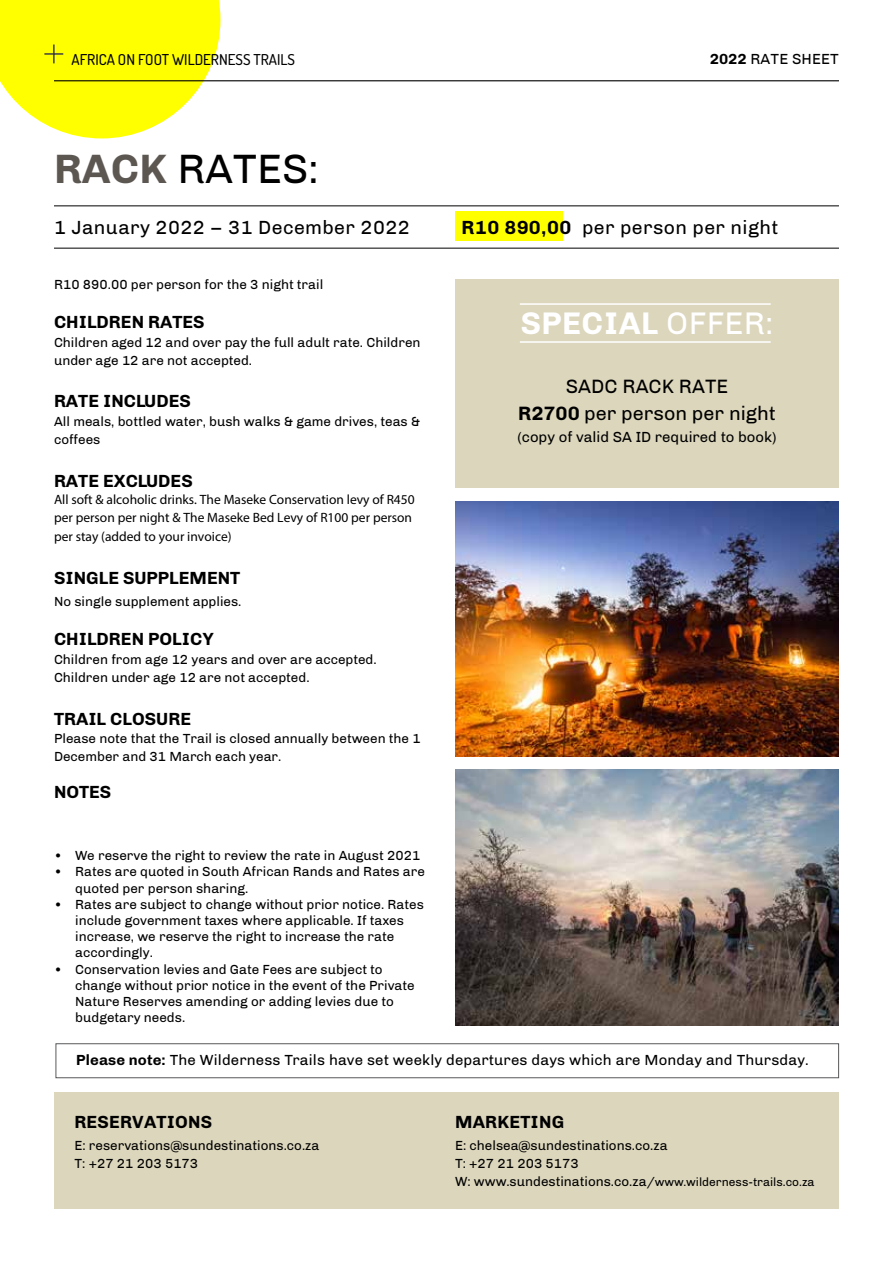
<style>
.page{position:relative;width:893px;height:1263px;background:#fff}
.page>*{position:absolute;margin:0;border:0;box-sizing:border-box;transform-origin:0 0}
.t1{font:42px "Chivo";color:#000}
.t2{font:700 32.1px "Chivo";letter-spacing:.01em;color:#fff}
.t3{font:19.8px/27px "Chivo";color:#000;text-align:center}
.t4{font:19.5px "Chivo";letter-spacing:.02em;color:#000}
.t5{font:700 18px "Chivo";color:#000}
.t6{font:15px "Chivo";letter-spacing:.01em;color:#000}
.t7{font:15px "Dosis";color:#000}
.t8{font:13.5px/18px "Chivo";color:#000}
.t9{font:13.5px/18.1px "Myriad Pro";color:#000}
.s1{font-weight:700}
.s2{font-weight:700;color:#5d5752}
.s3{font-weight:400}
.s4{font-size:12px}
</style>
<div class="page">
<div style="left:455px;top:212px;width:108px;height:29px;background:#ff0"></div>
<div style="left:455px;top:279px;width:384px;height:209px;background:#dbd6bc"></div>
<svg style="left:0;top:0;width:220px;height:138px;background:#fefe26"></svg>
<hr style="left:54px;top:80px;width:785px;height:1px;background:#000">
<hr style="left:54px;top:205px;width:785px;height:1px;background:#000">
<hr style="left:54px;top:248px;width:785px;height:1px;background:#000">
<img style="left:455px;top:502px;width:384px;height:255px">
<img style="left:455px;top:770px;width:384px;height:255px">
<hr style="left:520px;top:303px;width:251px;height:2px;background:#fff">
<hr style="left:520px;top:341px;width:251px;height:2px;background:#fff">
<div style="left:56px;top:1043px;width:783px;height:35px;border:1px solid #58595b"></div>
<div style="left:54px;top:1093px;width:785px;height:116px;background:#dbd6bc"></div>
<p class="t7" style="left:72px;top:49px;width:225px">AFRICA ON FOOT WILDERNESS TRAILS</p>
<p class="t6" style="left:710px;top:50px;width:130px"><span class="s1">2022</span> RATE SHEET</p>
<h1 class="t1" style="left:54px;top:144px;width:266px"><span class="s2">RACK</span> RATES:</h1>
<h3 class="t4" style="left:54px;top:216px;width:357px">1 January 2022 – 31 December 2022</h3>
<h3 class="t4" style="left:462px;top:216px;width:318px"><span class="s1">R10 890,00</span> per person per night</h3>
<p class="t8" style="left:54px;top:276px;width:271px">R10 890.00 per person for the 3 night trail</p>
<h3 class="t5" style="left:54px;top:311px;width:152px">CHILDREN RATES</h3>
<p class="t8" style="left:54px;top:333px;width:368px">Children aged 12 and over pay the full adult rate. Children under age 12 are not accepted.</p>
<h3 class="t5" style="left:54px;top:391px;width:138px">RATE INCLUDES</h3>
<p class="t8" style="left:54px;top:412px;width:368px">All meals, bottled water, bush walks &amp; game drives, teas &amp; coffees</p>
<h3 class="t5" style="left:54px;top:470px;width:140px">RATE EXCLUDES</h3>
<p class="t9" style="left:54px;top:490px;width:362px">All soft &amp; alcoholic drinks. The Maseke Conservation levy of R450 per person per night &amp; The Maseke Bed Levy of R100 per person per stay (added to your invoice)</p>
<h3 class="t5" style="left:54px;top:567px;width:188px">SINGLE SUPPLEMENT</h3>
<p class="t8" style="left:54px;top:593px;width:189px">No single supplement applies.</p>
<h3 class="t5" style="left:54px;top:628px;width:161px">CHILDREN POLICY</h3>
<p class="t8" style="left:54px;top:650px;width:324px">Children from age 12 years and over are accepted.<br>Children under age 12 are not accepted.</p>
<h3 class="t5" style="left:54px;top:708px;width:139px">TRAIL CLOSURE</h3>
<p class="t8" style="left:54px;top:730px;width:368px">Please note that the Trail is closed annually between the 1<br>December and 31 March each year.</p>
<h3 class="t5" style="left:54px;top:782px;width:59px">NOTES</h3>
<p class="t8" style="left:54px;top:846px;width:368px">• We reserve the right to review the rate in August 2021</p>
<p class="t8" style="left:75px;top:864px;width:351px;line-height:16.2px;text-indent:-21px">• Rates are quoted in South African Rands and Rates are quoted per person sharing.</p>
<p class="t8" style="left:75px;top:896px;width:350px;line-height:16.2px;text-indent:-21px">• Rates are subject to change without prior notice. Rates include government taxes where applicable. If taxes increase, we reserve the right to increase the rate accordingly.</p>
<p class="t8" style="left:75px;top:961px;width:341px;line-height:16.2px;text-indent:-21px">• Conservation levies and Gate Fees are subject to change without prior notice in the event of the Private Nature Reserves amending or adding levies due to budgetary needs.</p>
<h2 class="t2" style="left:521px;top:304px;width:254px">SPECIAL <span class="s3">OFFER:</span></h2>
<h3 class="t3" style="left:518px;top:372px;width:259px">SADC RACK RATE<br><span class="s1">R2700</span> per person per night</h3>
<p class="t6" style="left:518px;top:428px;width:260px">(copy of valid SA ID required to book)</p>
<p class="t6" style="left:76px;top:1051px;width:734px"><span class="s1">Please note:</span> The Wilderness Trails have set weekly departures days which are Monday and Thursday.</p>
<h3 class="t5" style="left:74px;top:1111px;width:139px">RESERVATIONS</h3>
<p class="t8" style="left:74px;top:1137px;width:246px">E: reservations@sundestinations.co.za<br>T: +27 21 203 5173</p>
<h3 class="t5" style="left:455px;top:1111px;width:111px">MARKETING</h3>
<p class="t8" style="left:455px;top:1137px;width:361px">E: chelsea@sundestinations.co.za<br>T: +27 21 203 5173<br>W: www.sundestinations.co.za/<span class="s4">www.wilderness-trails.co.za</span></p>
</div>
